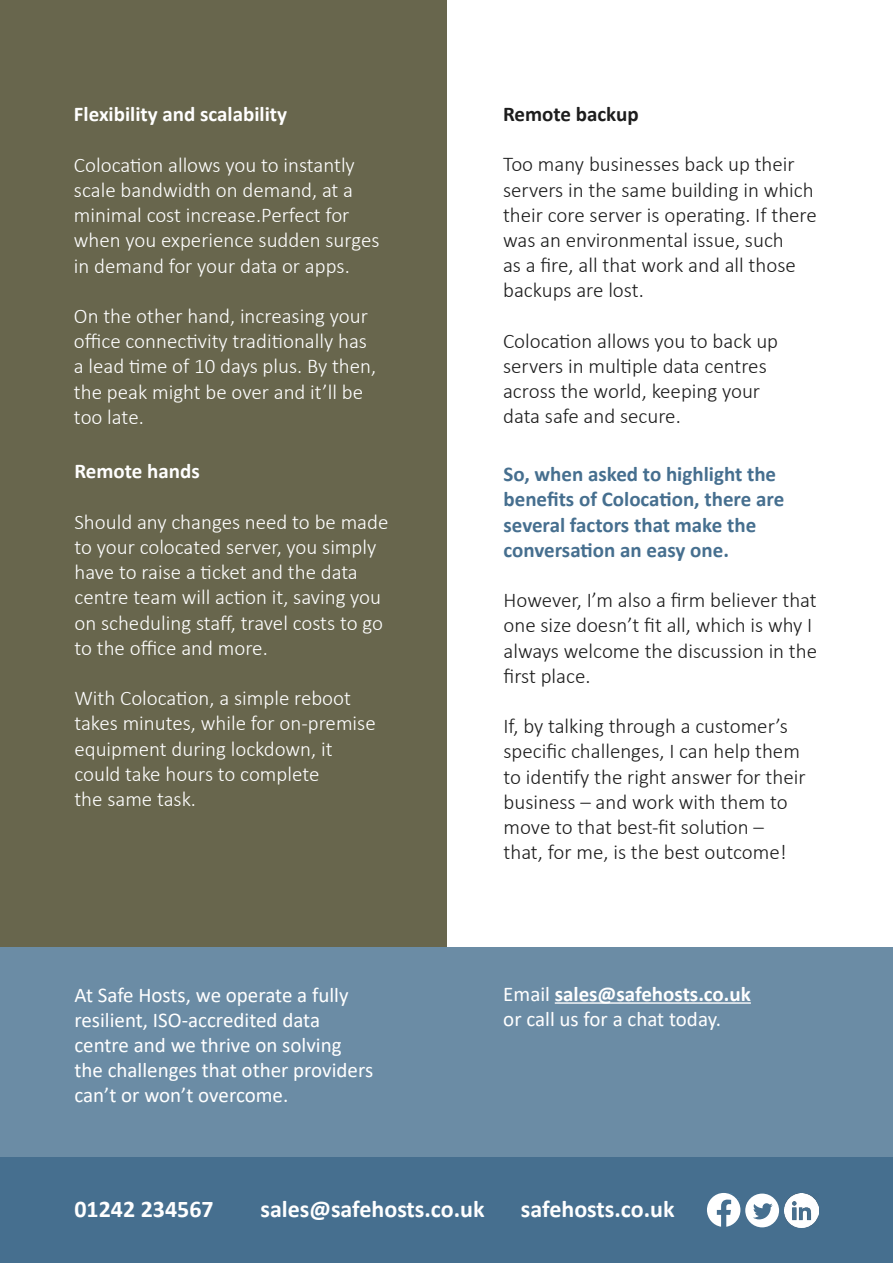
<style>
.page{position:relative;width:893px;height:1263px;background:#fff}
.page>*{position:absolute;margin:0;border:0;box-sizing:border-box;transform-origin:0 0}
.t1{font:700 24px "Calibri";color:#fff}
.t2{font:300 21px/25.2px "Calibri";color:#fff}
.t3{font:300 21px/25.2px "Calibri";color:#1d1d1d}
.t4{font:21px/25.2px "Calibri";color:#fff}
.t5{font:700 21px/25.2px "Calibri";color:#466f8f}
.t6{font:700 21px "Calibri";color:#fff}
.t7{font:700 21px "Calibri";color:#1d1d1d}
.s1{font-weight:700}
</style>
<div class="page">
<div style="left:0;top:0;width:446px;height:960px;background:#68664d"></div>
<div style="left:0;top:947px;width:893px;height:210px;background:#6b8ca5"></div>
<div style="left:0;top:1157px;width:893px;height:106px;background:#466f8f"></div>
<img style="left:784px;top:1193px;width:34px;height:34px">
<svg style="left:707px;top:1193px;width:72px;height:34px"></svg>
<hr style="left:555px;top:1002px;width:196px;height:2px;background:#fff">
<p class="t6" style="left:74px;top:100px;width:215px">Flexibility and scalability</p>
<p class="t2" style="left:74px;top:152px;width:307px">Colocation allows you to instantly scale bandwidth on demand, at a minimal cost increase.Perfect for when you experience sudden surges in demand for your data or apps.</p>
<p class="t2" style="left:74px;top:303px;width:304px">On the other hand, increasing your office connectivity traditionally has a lead time of 10 days plus. By then, the peak might be over and it’ll be too late.</p>
<p class="t6" style="left:74px;top:456px;width:127px">Remote hands</p>
<p class="t2" style="left:74px;top:509px;width:316px">Should any changes need to be made to your colocated server, you simply have to raise a ticket and the data centre team will action it, saving you on scheduling staff, travel costs to go to the office and more.</p>
<p class="t2" style="left:74px;top:685px;width:303px">With Colocation, a simple reboot takes minutes, while for on-premise equipment during lockdown, it could take hours to complete<br>the same task.</p>
<p class="t4" style="left:74px;top:981px;width:300px">At Safe Hosts, we operate a fully resilient, ISO-accredited data centre and we thrive on solving the challenges that other providers can’t or won’t overcome.</p>
<p class="t7" style="left:503px;top:99px;width:137px">Remote backup</p>
<p class="t3" style="left:503px;top:152px;width:315px">Too many businesses back up their servers in the same building in which their core server is operating. If there was an environmental issue, such<br>as a fire, all that work and all those backups are lost.</p>
<p class="t3" style="left:503px;top:328px;width:277px">Colocation allows you to back up servers in multiple data centres across the world, keeping your data safe and secure.</p>
<p class="t5" style="left:503px;top:461px;width:282px">So, when asked to highlight the benefits of Colocation, there are several factors that make the conversation an easy one.</p>
<p class="t3" style="left:503px;top:587px;width:315px">However, I’m also a firm believer that one size doesn’t fit all, which is why I always welcome the discussion in the first place.</p>
<p class="t3" style="left:503px;top:713px;width:304px">If, by talking through a customer’s specific challenges, I can help them to identify the right answer for their business – and work with them to move to that best-fit solution – that, for me, is the best outcome!</p>
<p class="t4" style="left:503px;top:980px;width:249px">Email <span class="s1">sales@safehosts.co.uk </span>or call us for a chat today.</p>
<p class="t1" style="left:74px;top:1192px;width:141px">01242 234567</p>
<p class="t1" style="left:260px;top:1192px;width:226px">sales@safehosts.co.uk</p>
<p class="t1" style="left:521px;top:1192px;width:155px">safehosts.co.uk</p>
</div>
